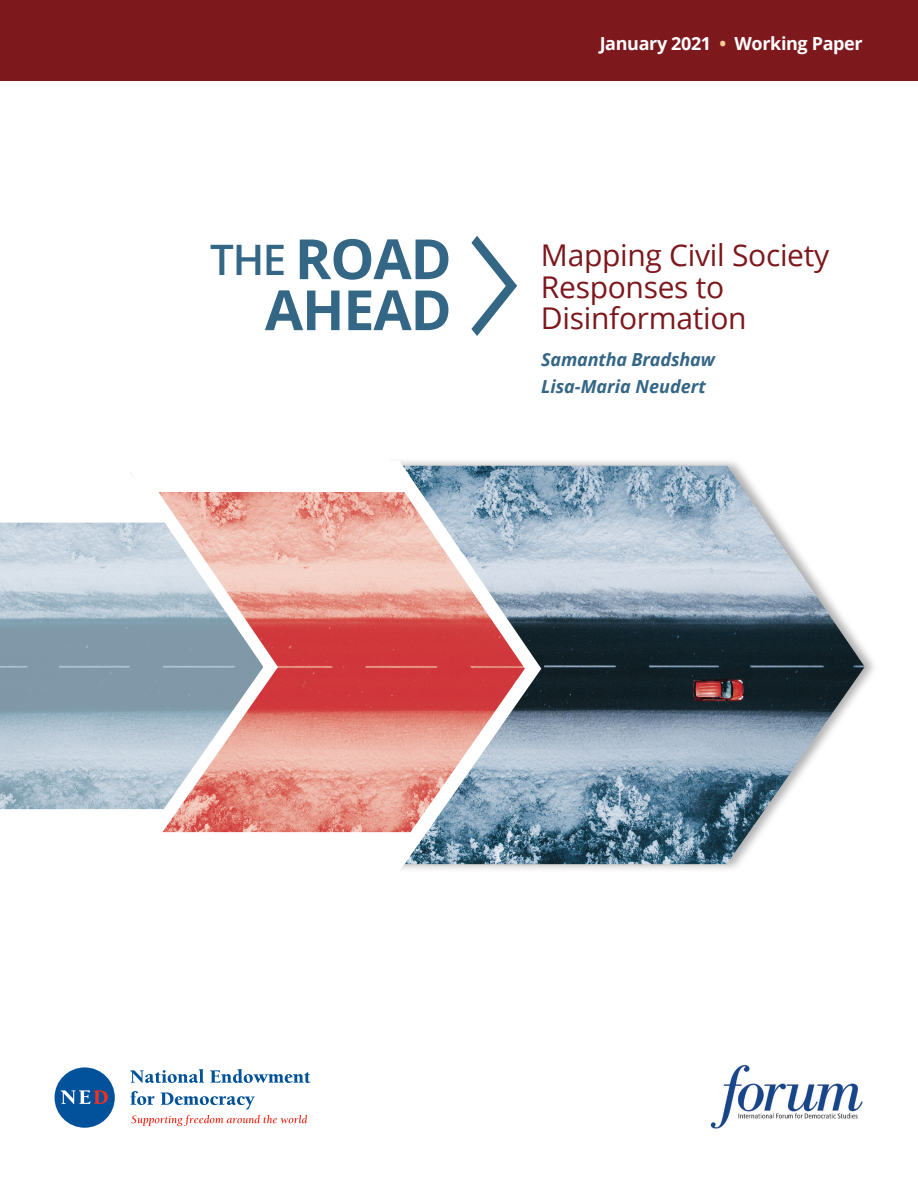
<style>
.page{position:relative;width:918px;height:1188px;background:#fff}
.page>*{position:absolute;margin:0;border:0;box-sizing:border-box;transform-origin:0 0}
.annotation{font:700 55.5px/51px "Open Sans";letter-spacing:-.02em;color:#346686;text-align:right}
.annotation-2{font:30px "Open Sans";letter-spacing:-.01em;color:#7d181d}
.Main_Text{font:italic 700 18px "Open Sans";letter-spacing:-.01em;color:#346686}
.annotation-3{font:700 18px "Open Sans";letter-spacing:-.02em;color:#fff}
.s1{color:#f5cd94}
.s2{font-weight:600;font-size:42px}
</style>
<div class="page">
<div style="left:334px;top:458px;width:545px;height:414px;background:#231f20;opacity:.35"></div>
<img style="left:550px;top:466px;width:315px;height:398px">
<div style="left:55px;top:1067px;width:60px;height:61px;background:#01529a;border-radius:50%"></div>
<svg style="left:61px;top:1090px;width:47px;height:14px"></svg>
<svg style="left:130px;top:1069px;width:74px;height:14px"></svg>
<svg style="left:210px;top:1069px;width:101px;height:14px"></svg>
<svg style="left:130px;top:1091px;width:177px;height:35px"></svg>
<img style="left:710px;top:1064px;width:153px;height:65px">
<div style="left:0;top:0;width:918px;height:80px;background:#7d181d"></div>
<svg style="left:285px;top:458px;width:265px;height:414px;background:#c79495"></svg>
<svg style="left:285px;top:458px;width:128px;height:34px"></svg>
<svg style="left:285px;top:832px;width:139px;height:40px"></svg>
<svg style="left:0;top:492px;width:285px;height:341px;background:#bab4ba"></svg>
<svg style="left:0;top:472px;width:172px;height:51px"></svg>
<svg style="left:0;top:809px;width:173px;height:24px"></svg>
<p class="annotation-3" style="left:600px;top:31px;width:265px">January 2021 <span class="s1">•</span> Working Paper</p>
<p class="annotation" style="left:210px;top:232px;width:243px"><span class="s2">THE</span> ROAD<br>AHEAD</p>
<p class="annotation-2" style="left:541px;top:235px;width:290px">Mapping Civil Society</p>
<p class="annotation-2" style="left:541px;top:266px;width:185px">Responses to</p>
<p class="annotation-2" style="left:541px;top:298px;width:207px">Disinformation</p>
<p class="Main_Text" style="left:541px;top:347px;width:175px">Samantha Bradshaw</p>
<p class="Main_Text" style="left:541px;top:374px;width:166px">Lisa-Maria Neudert</p>
</div>
